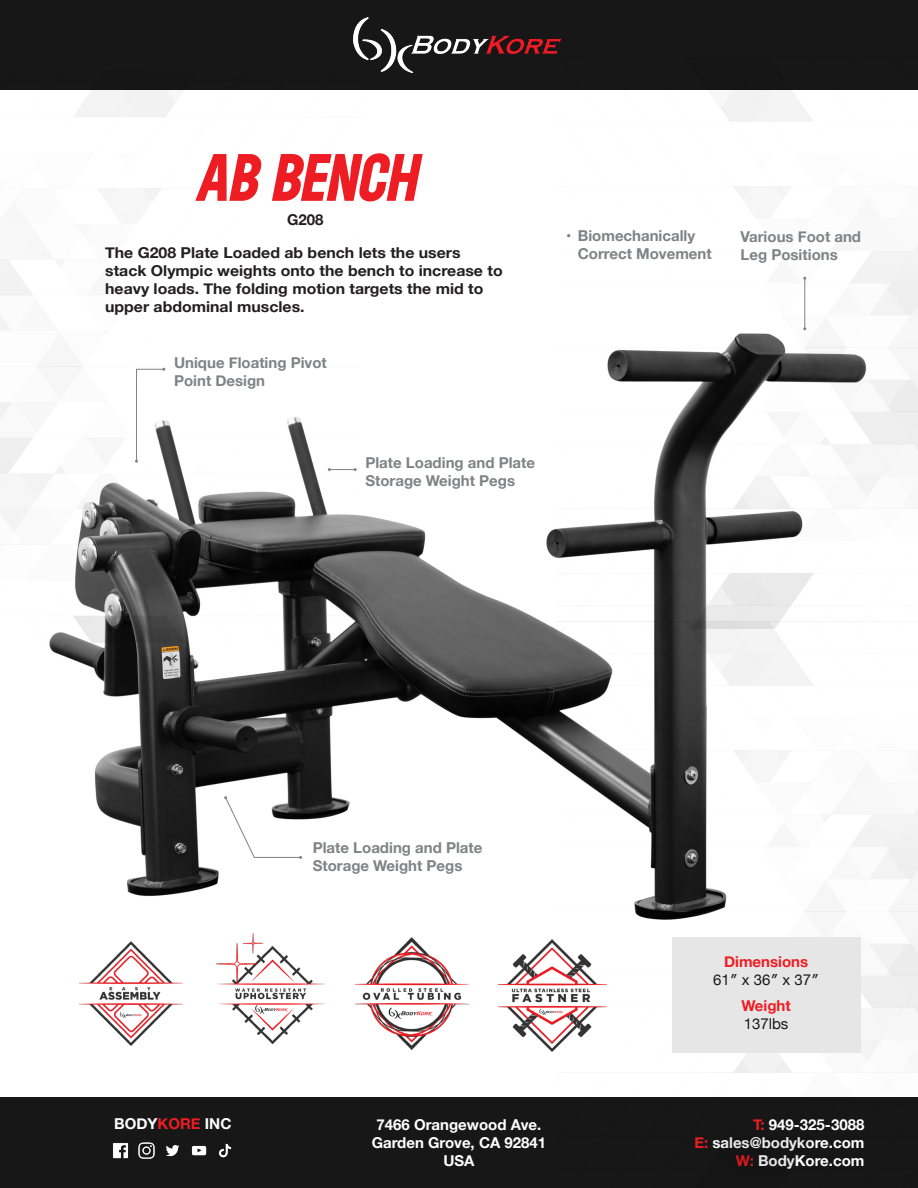
<style>
.page{position:relative;width:918px;height:1188px;background:#fff}
.page>*{position:absolute;margin:0;border:0;box-sizing:border-box;transform-origin:0 0}
.t1{font:italic 700 72px "Roundkey";color:#ee1d23}
.Paragraph_Style_1{font:700 15px/18px "Helvetica Neue";color:#808285}
.t2{font:700 15px/18px "Helvetica Neue";color:#231f20;scale:1.06 1}
.t3{font:700 15px/18px "Helvetica Neue";color:#fff;text-align:center}
.Paragraph_Style_1-2{font:15px "Helvetica Neue";color:#1a1a1a}
.Paragraph_Style_1-3{font:700 15px "Helvetica Neue";color:#ee1d23}
.t4{font:700 15px "Helvetica Neue";color:#231f20}
.s1{color:#ee1d23}
</style>
<div class="page">
<div style="left:0;top:0;width:918px;height:90px;background:#171717"></div>
<img style="left:353px;top:18px;width:209px;height:54px">
<div style="left:0;top:1098px;width:918px;height:90px;background:#171717"></div>
<img style="left:113px;top:1143px;width:15px;height:16px">
<img style="left:166px;top:1145px;width:14px;height:12px">
<img style="left:219px;top:1143px;width:13px;height:15px">
<img style="left:138px;top:1142px;width:17px;height:17px">
<img style="left:191px;top:1145px;width:16px;height:11px">
<img style="left:49px;top:515px;width:508px;height:470px">
<img style="left:0;top:70px;width:361px;height:572px">
<img style="left:557px;top:58px;width:361px;height:563px">
<img style="left:557px;top:621px;width:361px;height:477px">
<div style="left:672px;top:937px;width:188px;height:115px;background:#e6e6e6"></div>
<img style="left:79px;top:942px;width:104px;height:104px">
<img style="left:217px;top:934px;width:109px;height:109px">
<img style="left:356px;top:937px;width:112px;height:113px">
<img style="left:498px;top:939px;width:108px;height:113px">
<svg style="left:224px;top:796px;width:78px;height:63px"></svg>
<hr style="left:804px;top:278px;width:1px;height:51px;background:#808285">
<svg style="left:135px;top:368px;width:30px;height:95px"></svg>
<svg style="left:328px;top:468px;width:29px;height:3px"></svg>
<p class="t1" style="left:195px;top:135px;width:222px">AB BENCH</p>
<p class="t4" style="left:287px;top:207px;width:38px">G208</p>
<p class="t2" style="left:105px;top:244px;width:377px">The G208 Plate Loaded ab bench lets the users stack Olympic weights onto the bench to increase to heavy loads. The folding motion targets the mid to upper abdominal muscles.</p>
<p class="Paragraph_Style_1" style="left:174px;top:354px;width:154px">Unique Floating Pivot<br>Point Design</p>
<p class="Paragraph_Style_1" style="left:365px;top:454px;width:171px">Plate Loading and Plate<br>Storage Weight Pegs</p>
<p class="Paragraph_Style_1" style="left:578px;top:227px;width:135px;text-indent:-12px">• Biomechanically<br>Correct Movement</p>
<p class="Paragraph_Style_1" style="left:741px;top:228px;width:122px">Various Foot and<br>Leg Positions</p>
<p class="Paragraph_Style_1" style="left:313px;top:839px;width:171px">Plate Loading and Plate<br>Storage Weight Pegs</p>
<p class="Paragraph_Style_1-3" style="left:724px;top:950px;width:86px">Dimensions</p>
<p class="Paragraph_Style_1-2" style="left:713px;top:969px;width:107px">61″ x 36″ x 37″</p>
<p class="Paragraph_Style_1-3" style="left:742px;top:994px;width:51px">Weight</p>
<p class="Paragraph_Style_1-2" style="left:744px;top:1013px;width:46px">137lbs</p>
<p class="t3" style="left:114px;top:1115px;width:119px">BODY<span class="s1">KORE</span> INC</p>
<p class="t3" style="left:372px;top:1116px;width:176px">7466 Orangewood Ave.<br>Garden Grove, CA 92841<br>USA</p>
<p class="t3" style="left:694px;top:1116px;width:172px;text-align:right"><span class="s1">T:</span> 949-325-3088<br><span class="s1">E:</span> sales@bodykore.com<br><span class="s1">W:</span> BodyKore.com</p>
</div>
